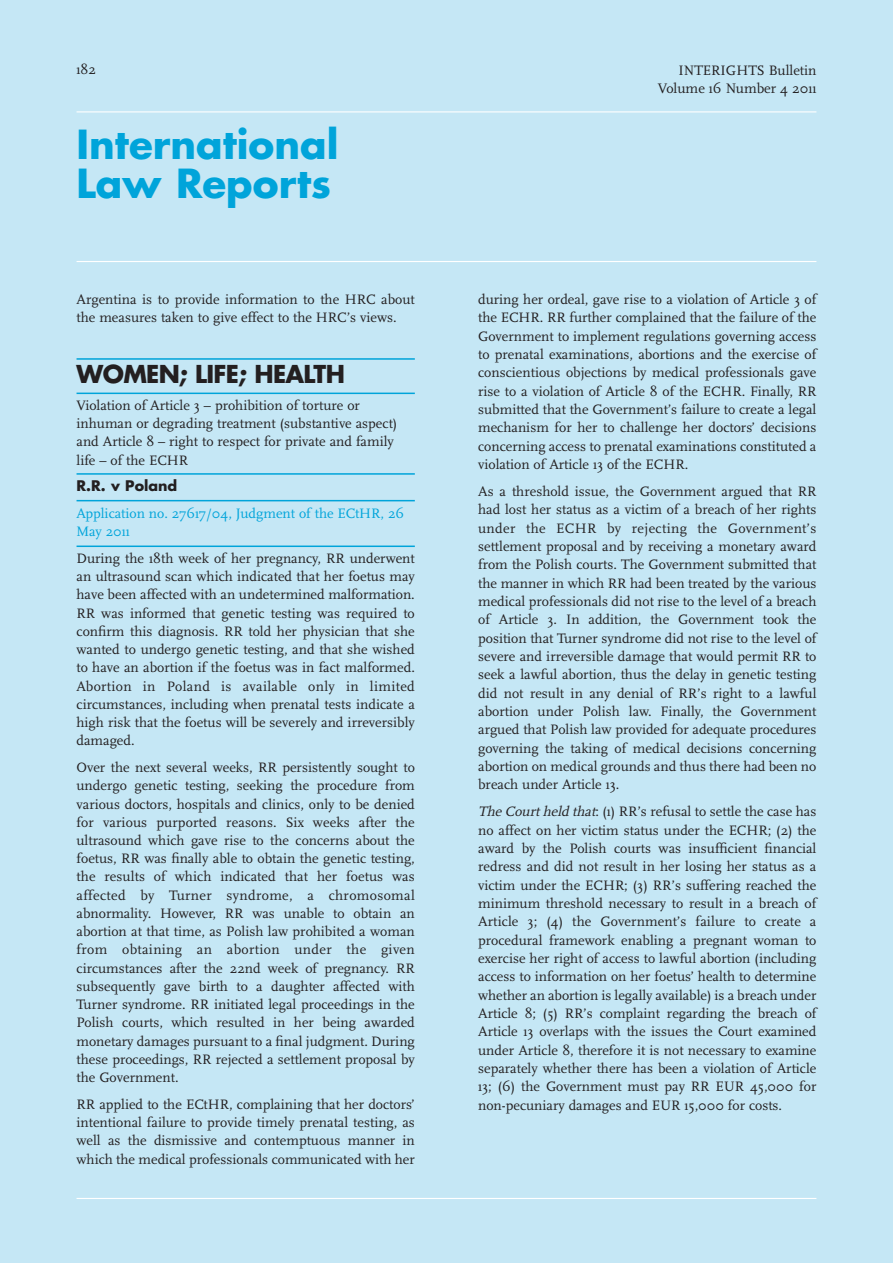
<style>
.page{position:relative;width:893px;height:1263px;background:#c5e7f5}
.page>*{position:absolute;margin:0;border:0;box-sizing:border-box;transform-origin:0 0}
.t1{font:700 39px/39px "Futura Std";color:#00a4da}
.t2{font:700 24px "Futura Std";letter-spacing:-.03em;color:#231f20}
.t3{font:14.4px "Scala Pro";color:#231f20}
.t4{font:14.25px/18.3px "Scala Pro";color:#231f20;text-align:justify}
.t5{font:14.25px/18.3px "Scala Pro";color:#00a4da}
.t6{font:700 14.25px "Futura Std";color:#231f20}
.s1{font-style:italic}
</style>
<div class="page">
<hr style="left:77px;top:1198px;width:739px;height:1px;background:#fff">
<hr style="left:77px;top:261px;width:739px;height:1px;background:#fff">
<hr style="left:77px;top:111px;width:739px;height:1px;background:#fff">
<hr style="left:77px;top:358px;width:338px;height:2px;background:#00a4da">
<hr style="left:77px;top:393px;width:338px;height:1px;background:#00a4da">
<hr style="left:77px;top:473px;width:338px;height:2px;background:#00a4da">
<hr style="left:77px;top:500px;width:338px;height:1px;background:#00a4da">
<hr style="left:77px;top:545px;width:338px;height:2px;background:#00a4da">
<p class="t4" style="left:77px;top:62px;width:21px">182</p>
<h1 class="t1" style="left:77px;top:128px;width:264px">International<br>Law Reports</h1>
<p class="t4" style="left:77px;top:292px;width:340px">Argentina is to provide information to the HRC about the measures taken to give effect to the HRC’s views.</p>
<h2 class="t2" style="left:77px;top:363px;width:270px">WOMEN; LIFE; HEALTH</h2>
<p class="t4" style="left:77px;top:398px;width:322px;text-align:left">Violation of Article 3 – prohibition of torture or inhuman or degrading treatment (substantive aspect) and Article 8 – right to respect for private and family life – of the ECHR</p>
<p class="t6" style="left:77px;top:479px;width:102px">R.R. v Poland</p>
<p class="t5" style="left:77px;top:506px;width:329px">Application no. 27617/04, Judgment of the ECtHR, 26<br>May 2011</p>
<p class="t4" style="left:77px;top:551px;width:340px">During the 18th week of her pregnancy, RR underwent an ultrasound scan which indicated that her foetus may have been affected with an undetermined malformation.<br>RR was informed that genetic testing was required to confirm this diagnosis. RR told her physician that she wanted to undergo genetic testing, and that she wished to have an abortion if the foetus was in fact malformed.<br>Abortion in Poland is available only in limited circumstances, including when prenatal tests indicate a high risk that the foetus will be severely and irreversibly damaged.</p>
<p class="t4" style="left:77px;top:760px;width:340px">Over the next several weeks, RR persistently sought to undergo genetic testing, seeking the procedure from various doctors, hospitals and clinics, only to be denied for various purported reasons. Six weeks after the ultrasound which gave rise to the concerns about the foetus, RR was finally able to obtain the genetic testing, the results of which indicated that her foetus was affected by Turner syndrome, a chromosomal abnormality. However, RR was unable to obtain an abortion at that time, as Polish law prohibited a woman from obtaining an abortion under the given circumstances after the 22nd week of pregnancy. RR subsequently gave birth to a daughter affected with Turner syndrome. RR initiated legal proceedings in the Polish courts, which resulted in her being awarded monetary damages pursuant to a final judgment. During these proceedings, RR rejected a settlement proposal by the Government.</p>
<p class="t4" style="left:77px;top:1097px;width:340px">RR applied to the ECtHR, complaining that her doctors’ intentional failure to provide timely prenatal testing, as well as the dismissive and contemptuous manner in which the medical professionals communicated with her</p>
<p class="t4" style="left:679px;top:63px;width:139px">INTERIGHTS Bulletin</p>
<p class="t3" style="left:658px;top:84px;width:160px">Volume 16 Number 4 2011</p>
<p class="t4" style="left:478px;top:292px;width:340px">during her ordeal, gave rise to a violation of Article 3 of the ECHR. RR further complained that the failure of the Government to implement regulations governing access to prenatal examinations, abortions and the exercise of conscientious objections by medical professionals gave rise to a violation of Article 8 of the ECHR. Finally, RR submitted that the Government’s failure to create a legal mechanism for her to challenge her doctors’ decisions concerning access to prenatal examinations constituted a violation of Article 13 of the ECHR.</p>
<p class="t4" style="left:478px;top:484px;width:340px">As a threshold issue, the Government argued that RR had lost her status as a victim of a breach of her rights under the ECHR by rejecting the Government’s settlement proposal and by receiving a monetary award from the Polish courts. The Government submitted that the manner in which RR had been treated by the various medical professionals did not rise to the level of a breach of Article 3. In addition, the Government took the position that Turner syndrome did not rise to the level of severe and irreversible damage that would permit RR to seek a lawful abortion, thus the delay in genetic testing did not result in any denial of RR’s right to a lawful abortion under Polish law. Finally, the Government argued that Polish law provided for adequate procedures governing the taking of medical decisions concerning abortion on medical grounds and thus there had been no breach under Article 13.</p>
<p class="t4" style="left:478px;top:804px;width:340px"><span class="s1">TheCourtheld that</span>: (1) RR’s refusal to settle the case has no affect on her victim status under the ECHR; (2) the award by the Polish courts was insufficient financial redress and did not result in her losing her status as a victim under the ECHR; (3) RR’s suffering reached the minimum threshold necessary to result in a breach of Article 3; (4) the Government’s failure to create a procedural framework enabling a pregnant woman to exercise her right of access to lawful abortion (including access to information on her foetus’ health to determine whether an abortion is legally available) is a breach under Article 8; (5) RR’s complaint regarding the breach of Article 13 overlaps with the issues the Court examined under Article 8, therefore it is not necessary to examine separately whether there has been a violation of Article 13; (6) the Government must pay RR EUR 45,000 for non-pecuniary damages and EUR 15,000 for costs.</p>
</div>
